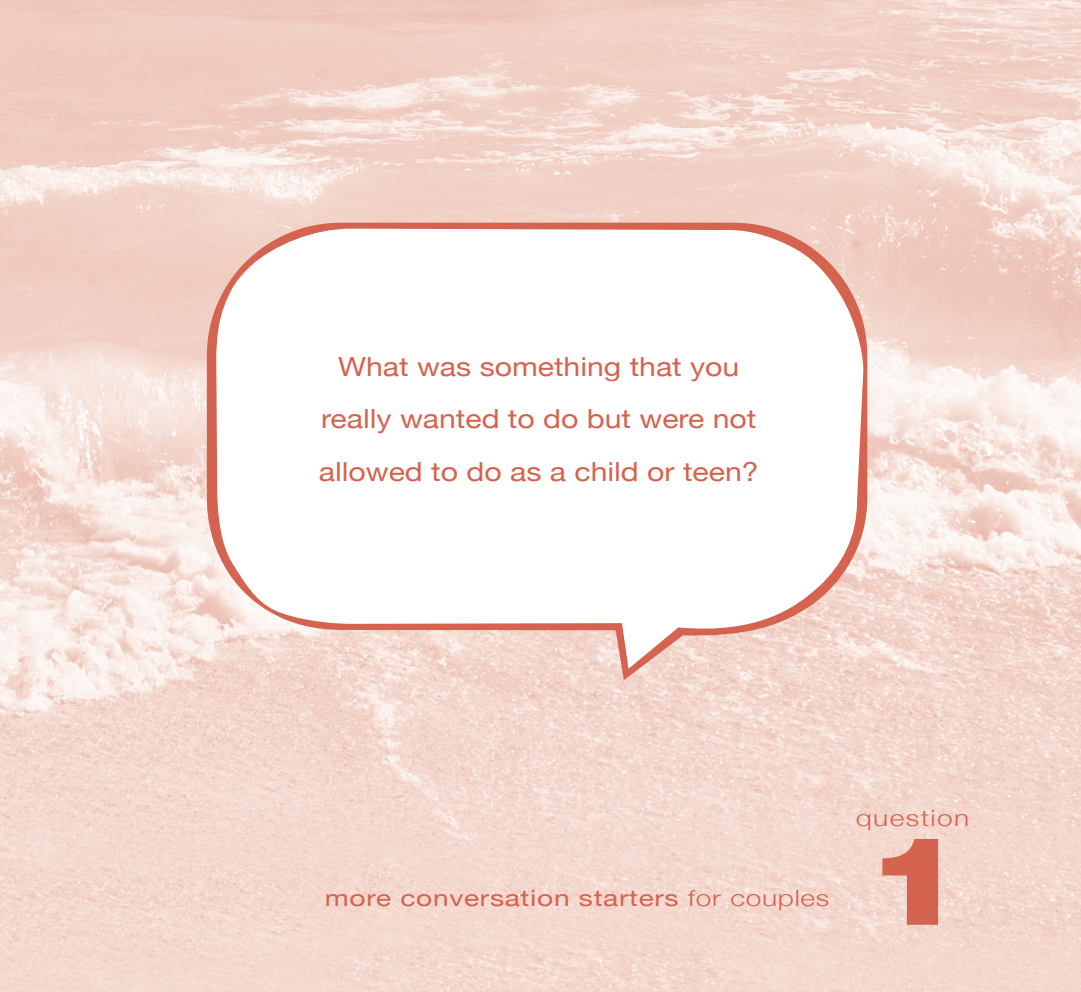
<style>
.page{position:relative;width:1081px;height:992px;background:#fff}
.page>*{position:absolute;margin:0;border:0;box-sizing:border-box;transform-origin:0 0}
.t1{font:900 120px "Helvetica";color:#d4634f;scale:1.25 1}
.t2{font:26.25px/52.5px "Helvetica Neue";color:#d4634f;text-align:center;scale:1.15 1}
.t3{font:22.5px "Helvetica Neue";letter-spacing:.025em;color:#d4634f;scale:1.25 1}
.t4{font:300 22.5px "Helvetica Neue";letter-spacing:.05em;color:#d4634f;scale:1.25 1}
.s1{font-weight:300}
</style>
<div class="page">
<img style="left:0;top:0;width:1080px;height:992px">
<svg style="left:207px;top:223px;width:660px;height:457px"></svg>
<p class="t2" style="left:319px;top:338px;width:384px">What was something that you really wanted to do but were not allowed to do as a child or teen?</p>
<p class="t3" style="left:325px;top:878px;width:405px">more conversation starters <span class="s1">for couples</span></p>
<p class="t4" style="left:855px;top:799px;width:92px">question</p>
<h1 class="t1" style="left:867px;top:803px;width:82px">1</h1>
</div>
